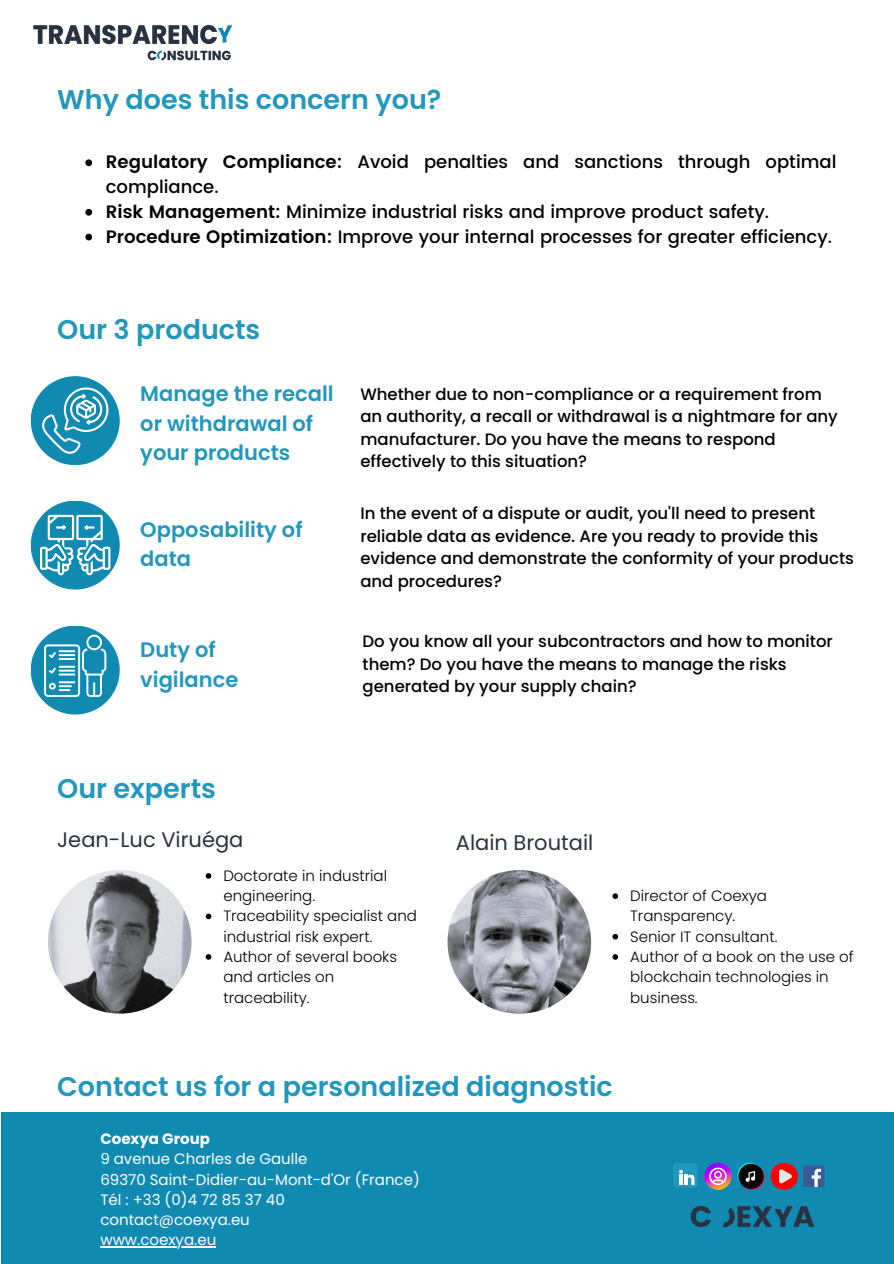
<style>
.page{position:relative;width:894px;height:1264px;background:#fff}
.page>*{position:absolute;margin:0;border:0;box-sizing:border-box;transform-origin:0 0}
.t1{font:600 27px "Poppins";color:#2197bd}
.t2{font:600 21px/29.2px "Poppins";color:#2197bd}
.t3{font:21px "Poppins";color:#293241}
.t4{font:500 18px/24.8px "Poppins";color:#000}
.t5{font:500 16.5px/22.5px "Poppins";color:#000}
.t6{font:300 15px/20.2px "Poppins";color:#000}
.t7{font:15px "Poppins";color:#fff}
.t8{font:700 15px "Poppins";color:#fff}
.s1{font-weight:600}
</style>
<div class="page">
<div style="left:31px;top:376px;width:89px;height:89px;background:#118ab2;border-radius:50%"></div>
<svg style="left:42px;top:387px;width:66px;height:67px"></svg>
<div style="left:31px;top:625px;width:89px;height:89px;background:#118ab2;border-radius:50%"></div>
<svg style="left:44px;top:634px;width:62px;height:62px"></svg>
<div style="left:31px;top:500px;width:89px;height:89px;background:#118ab2;border-radius:50%"></div>
<svg style="left:40px;top:515px;width:70px;height:60px"></svg>
<img style="left:33px;top:24px;width:200px;height:37px">
<img style="left:48px;top:870px;width:143px;height:143px;border-radius:50%">
<img style="left:447px;top:870px;width:144px;height:143px;border-radius:50%">
<div style="left:1px;top:1112px;width:892px;height:151px;background:#118ab2"></div>
<svg style="left:85px;top:159px;width:7px;height:7px"></svg>
<svg style="left:85px;top:209px;width:7px;height:7px"></svg>
<svg style="left:85px;top:234px;width:7px;height:6px"></svg>
<hr style="left:100px;top:1246px;width:116px;height:1px;background:#fff">
<svg style="left:206px;top:873px;width:5px;height:5px"></svg>
<svg style="left:206px;top:913px;width:5px;height:6px"></svg>
<svg style="left:206px;top:954px;width:5px;height:5px"></svg>
<svg style="left:612px;top:893px;width:6px;height:6px"></svg>
<svg style="left:612px;top:933px;width:6px;height:6px"></svg>
<svg style="left:612px;top:954px;width:6px;height:5px"></svg>
<svg style="left:690px;top:1206px;width:124px;height:22px"></svg>
<svg style="left:704px;top:1162px;width:27px;height:27px"></svg>
<div style="left:673px;top:1162px;width:24px;height:25px;background:#2197bd;border-radius:4px"></div>
<svg style="left:679px;top:1169px;width:15px;height:16px"></svg>
<svg style="left:737px;top:1162px;width:27px;height:27px"></svg>
<svg style="left:770px;top:1162px;width:27px;height:27px"></svg>
<div style="left:802px;top:1165px;width:22px;height:21px;background:#3d5a98"></div>
<svg style="left:811px;top:1168px;width:9px;height:18px"></svg>
<p class="t1" style="left:57px;top:81px;width:385px">Why does this concern you?</p>
<p class="t4" style="left:106px;top:150px;width:731px"><span class="s1">Regulatory Compliance:</span> Avoid penalties and sanctions through optimal compliance.</p>
<h1 class="t4" style="left:106px;top:199px;width:664px"><span class="s1">Risk Management:</span> Minimize industrial risks and improve product safety.</h1>
<p class="t4" style="left:106px;top:224px;width:727px"><span class="s1">Procedure Optimization:</span> Improve your internal processes for greater efficiency.</p>
<h2 class="t1" style="left:57px;top:311px;width:205px">Our 3 products</h2>
<h4 class="t2" style="left:140px;top:379px;width:195px">Manage the recall or withdrawal of your products</h4>
<p class="t2" style="left:140px;top:515px;width:164px">Opposability of data</p>
<h2 class="t2" style="left:140px;top:635px;width:99px">Duty of vigilance</h2>
<h4 class="t5" style="left:360px;top:383px;width:479px">Whether due to non-compliance or a requirement from an authority, a recall or withdrawal is a nightmare for any manufacturer. Do you have the means to respond effectively to this situation?</h4>
<p class="t5" style="left:360px;top:502px;width:495px">In the event of a dispute or audit, you'll need to present reliable data as evidence. Are you ready to provide this evidence and demonstrate the conformity of your products and procedures?</p>
<h2 class="t5" style="left:362px;top:630px;width:471px">Do you know all your subcontractors and how to monitor them? Do you have the means to manage the risks generated by your supply chain?</h2>
<h4 class="t1" style="left:57px;top:770px;width:160px">Our experts</h4>
<p class="t3" style="left:57px;top:825px;width:188px">Jean-Luc Viruéga</p>
<p class="t3" style="left:455px;top:827px;width:139px">Alain Broutail</p>
<p class="t6" style="left:223px;top:865px;width:165px">Doctorate in industrial engineering.</p>
<p class="t6" style="left:223px;top:906px;width:195px">Traceability specialist and industrial risk expert.</p>
<p class="t6" style="left:223px;top:946px;width:175px">Author of several books and articles on traceability.</p>
<p class="t6" style="left:630px;top:885px;width:138px">Director of Coexya<br>Transparency.</p>
<h1 class="t6" style="left:630px;top:926px;width:149px">Senior IT consultant.</h1>
<p class="t6" style="left:630px;top:946px;width:225px">Author of a book on the use of blockchain technologies in business.</p>
<h1 class="t1" style="left:57px;top:1067px;width:557px">Contact us for a personalized diagnostic</h1>
<h3 class="t8" style="left:100px;top:1128px;width:111px">Coexya Group</h3>
<h3 class="t7" style="left:100px;top:1148px;width:209px">9 avenue Charles de Gaulle</h3>
<p class="t7" style="left:100px;top:1168px;width:321px">69370 Saint-Didier-au-Mont-d'Or (France)</p>
<p class="t7" style="left:100px;top:1189px;width:186px">Tél : +33 (0)4 72 85 37 40</p>
<p class="t7" style="left:100px;top:1209px;width:151px">contact@coexya.eu</p>
<p class="t7" style="left:100px;top:1229px;width:117px">www.coexya.eu</p>
</div>
